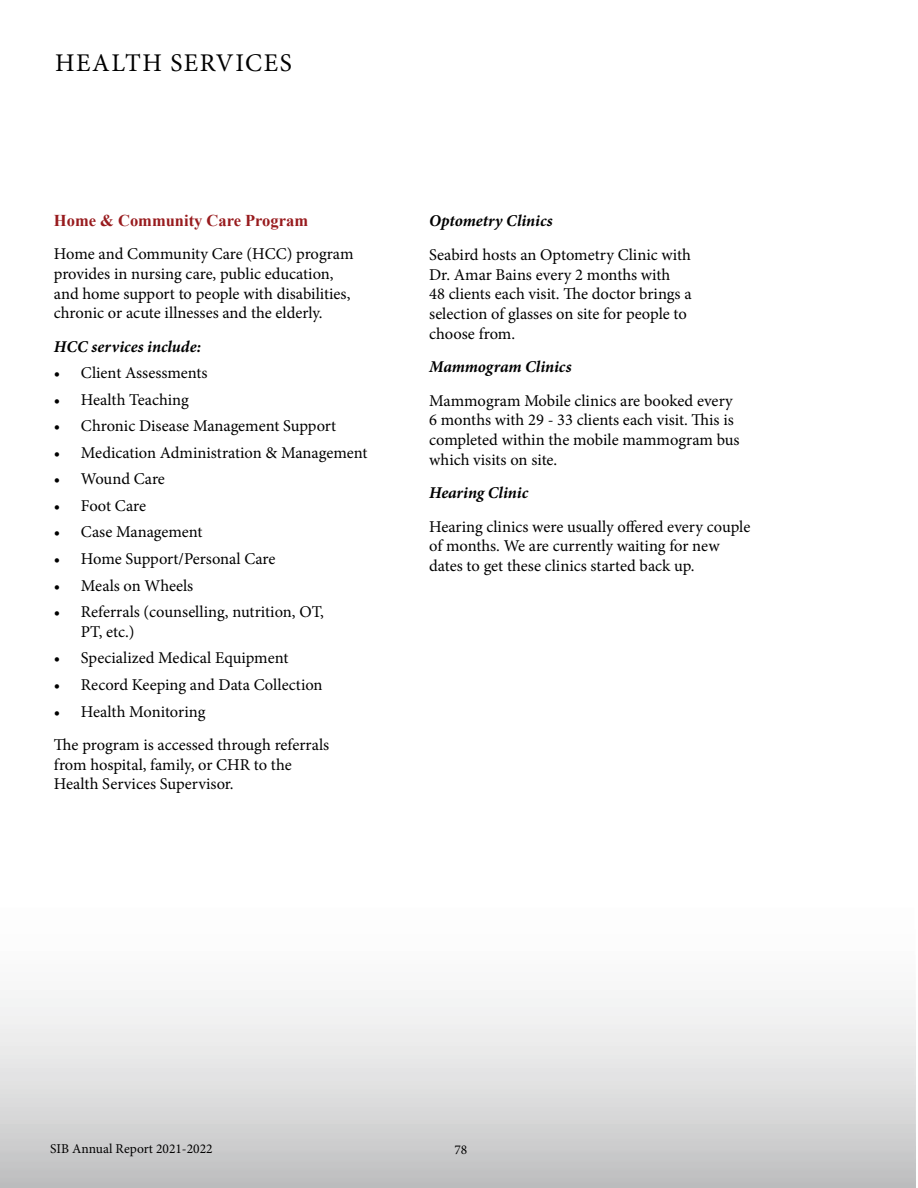
<style>
.page{position:relative;width:918px;height:1188px;background:#fff}
.page>*{position:absolute;margin:0;border:0;box-sizing:border-box;transform-origin:0 0}
.t1{font:25.5px "Minion Pro";letter-spacing:.06em;color:#000}
.t2{font:16.5px/19.8px "Minion Pro";color:#000}
.t3{font:italic 700 16.5px "Minion Pro";letter-spacing:-.005em;color:#000}
.t4{font:700 16.5px "Times New Roman";color:#981b1e}
.t5{font:13.5px "Minion Pro";color:#000}
</style>
<div class="page">
<div style="left:0;top:879px;width:916px;height:309px;background:linear-gradient(to bottom,#fff,#c6c7c8)"></div>
<h1 class="t1" style="left:55px;top:46px;width:238px">HEALTH SERVICES</h1>
<p class="t4" style="left:54px;top:208px;width:256px">Home &amp; Community Care Program</p>
<p class="t2" style="left:54px;top:244px;width:301px">Home and Community Care (HCC) program provides in nursing care, public education, and home support to people with disabilities, chronic or acute illnesses and the elderly.</p>
<p class="t3" style="left:54px;top:335px;width:149px">HCC services include:</p>
<p class="t2" style="left:54px;top:363px;width:155px">• Client Assessments</p>
<p class="t2" style="left:54px;top:390px;width:136px">• Health Teaching</p>
<p class="t2" style="left:54px;top:416px;width:284px">• Chronic Disease Management Support</p>
<p class="t2" style="left:54px;top:443px;width:315px">• Medication Administration &amp; Management</p>
<p class="t2" style="left:54px;top:469px;width:112px">• Wound Care</p>
<p class="t2" style="left:54px;top:496px;width:94px">• Foot Care</p>
<p class="t2" style="left:54px;top:522px;width:150px">• Case Management</p>
<p class="t2" style="left:54px;top:549px;width:223px">• Home Support/Personal Care</p>
<p class="t2" style="left:54px;top:576px;width:141px">• Meals on Wheels</p>
<p class="t2" style="left:81px;top:602px;width:245px;text-indent:-27px">• Referrals (counselling, nutrition, OT,<br>PT, etc.)</p>
<p class="t2" style="left:54px;top:648px;width:236px">• Specialized Medical Equipment</p>
<p class="t2" style="left:54px;top:675px;width:270px">• Record Keeping and Data Collection</p>
<p class="t2" style="left:54px;top:695px;width:277px;line-height:33.3px">• Health Monitoring<br>The program is accessed through referrals</p>
<p class="t2" style="left:54px;top:755px;width:239px">from hospital, family, or CHR to the<br>Health Services Supervisor.</p>
<p class="t3" style="left:429px;top:209px;width:125px">Optometry Clinics</p>
<p class="t2" style="left:429px;top:245px;width:264px">Seabird hosts an Optometry Clinic with Dr. Amar Bains every 2 months with<br>48 clients each visit. The doctor brings a selection of glasses on site for people to choose from.</p>
<p class="t3" style="left:429px;top:355px;width:144px">Mammogram Clinics</p>
<p class="t2" style="left:429px;top:390px;width:312px">Mammogram Mobile clinics are booked every 6 months with 29 - 33 clients each visit. This is completed within the mobile mammogram bus which visits on site.</p>
<p class="t3" style="left:429px;top:481px;width:101px">Hearing Clinic</p>
<p class="t2" style="left:429px;top:516px;width:323px">Hearing clinics were usually offered every couple of months. We are currently waiting for new dates to get these clinics started back up.</p>
<p class="t5" style="left:50px;top:1140px;width:164px">SIB Annual Report 2021-2022</p>
<p class="t5" style="left:454px;top:1141px;width:14px">78</p>
</div>
